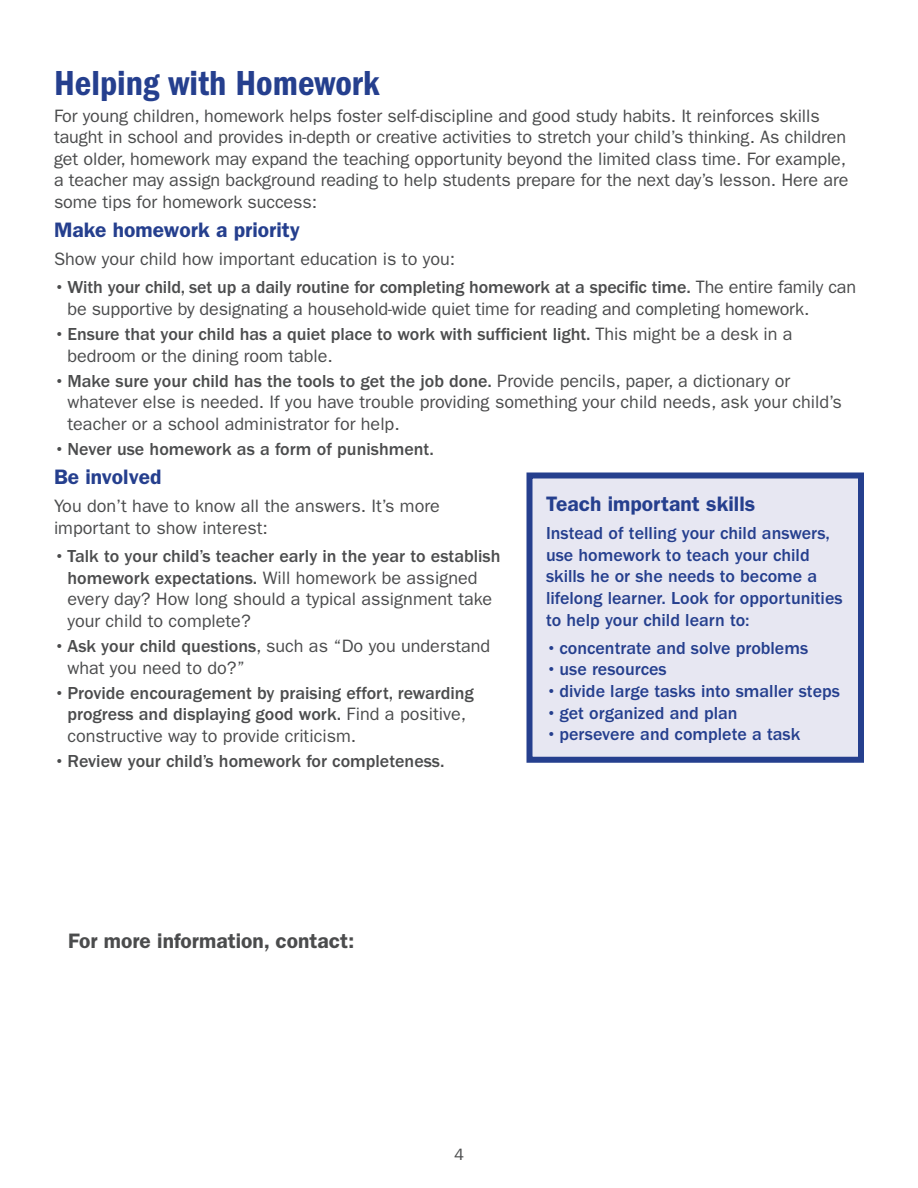
<style>
.page{position:relative;width:918px;height:1188px;background:#fff}
.page>*{position:absolute;margin:0;border:0;box-sizing:border-box;transform-origin:0 0}
.article_title{font:600 condensed 36px "Franklin Gothic";color:#253f8e}
.t1{font:600 21px "Franklin Gothic";color:#253f8e}
.t2{font:600 21px "Franklin Gothic";color:#4b4c4d}
.t3{font:18px/21.6px "Franklin Gothic";letter-spacing:-.005em;color:#4b4c4d}
.t4{font:500 18px/21.6px "Franklin Gothic";color:#4b4c4d}
.t5{font:500 18px/21.6px "Franklin Gothic";color:#253f8e}
.t6{font:16.5px "Franklin Gothic";color:#4b4c4d}
.s1{font-weight:500}
.s2{font-weight:400}
</style>
<div class="page">
<div style="left:530px;top:476px;width:331px;height:284px;background:#e7e7f2"></div>
<div style="left:526px;top:472px;width:338px;height:291px;border:6px solid #253f8e"></div>
<p class="article_title" style="left:54px;top:62px;width:327px">Helping with Homework</p>
<p class="t3" style="left:54px;top:105px;width:796px">For young children, homework helps foster self-discipline and good study habits. It reinforces skills taught in school and provides in-depth or creative activities to stretch your child’s thinking. As children get older, homework may expand the teaching opportunity beyond the limited class time. For example, a teacher may assign background reading to help students prepare for the next day’s lesson. Here are some tips for homework success:</p>
<p class="t1" style="left:54px;top:217px;width:247px">Make homework a priority</p>
<p class="t3" style="left:54px;top:248px;width:403px">Show your child how important education is to you:</p>
<p class="t3" style="left:68px;top:277px;width:790px;text-indent:-14px"><span class="s1">• With your child, set up a daily routine for completing homework at a specific time.</span> The entire family can be supportive by designating a household-wide quiet time for reading and completing homework.</p>
<p class="t4" style="left:68px;top:323px;width:726px;text-indent:-14px">• Ensure that your child has a quiet place to work with sufficient light. <span class="s2">This might be a desk in a bedroom or the dining room table.</span></p>
<p class="t3" style="left:68px;top:370px;width:776px;text-indent:-14px"><span class="s1">• Make sure your child has the tools to get the job done.</span> Provide pencils, paper, a dictionary or whatever else is needed. If you have trouble providing something your child needs, ask your child’s teacher or a school administrator for help.</p>
<p class="t4" style="left:54px;top:438px;width:381px">• Never use homework as a form of punishment.</p>
<p class="t1" style="left:54px;top:464px;width:109px">Be involved</p>
<p class="t3" style="left:54px;top:495px;width:387px">You don’t have to know all the answers. It’s more important to show interest:</p>
<p class="t3" style="left:68px;top:545px;width:435px;text-indent:-14px"><span class="s1">• Talk to your child’s teacher early in the year to establish homework expectations.</span> Will homework be assigned every day? How long should a typical assignment take your child to complete?</p>
<p class="t3" style="left:68px;top:635px;width:424px;text-indent:-14px"><span class="s1">• Ask your child questions</span>, such as “Do you understand what you need to do?”</p>
<p class="t4" style="left:68px;top:682px;width:408px;text-indent:-14px">• Provide encouragement by praising effort, rewarding progress and displaying good work. <span class="s2">Find a positive, constructive way to provide criticism.</span></p>
<p class="t4" style="left:54px;top:750px;width:392px">• Review your child’s homework for completeness.</p>
<p class="t1" style="left:546px;top:491px;width:211px">Teach important skills</p>
<p class="t5" style="left:546px;top:523px;width:298px">Instead of telling your child answers, use homework to teach your child skills he or she needs to become a lifelong learner. Look for opportunities to help your child learn to:</p>
<p class="t5" style="left:546px;top:637px;width:264px">• concentrate and solve problems</p>
<p class="t5" style="left:546px;top:659px;width:122px">• use resources</p>
<p class="t5" style="left:546px;top:680px;width:295px">• divide large tasks into smaller steps</p>
<p class="t5" style="left:546px;top:702px;width:193px">• get organized and plan</p>
<p class="t5" style="left:546px;top:724px;width:256px">• persevere and complete a task</p>
<p class="t2" style="left:68px;top:928px;width:288px">For more information, contact:</p>
<p class="t6" style="left:454px;top:1145px;width:11px">4</p>
</div>
